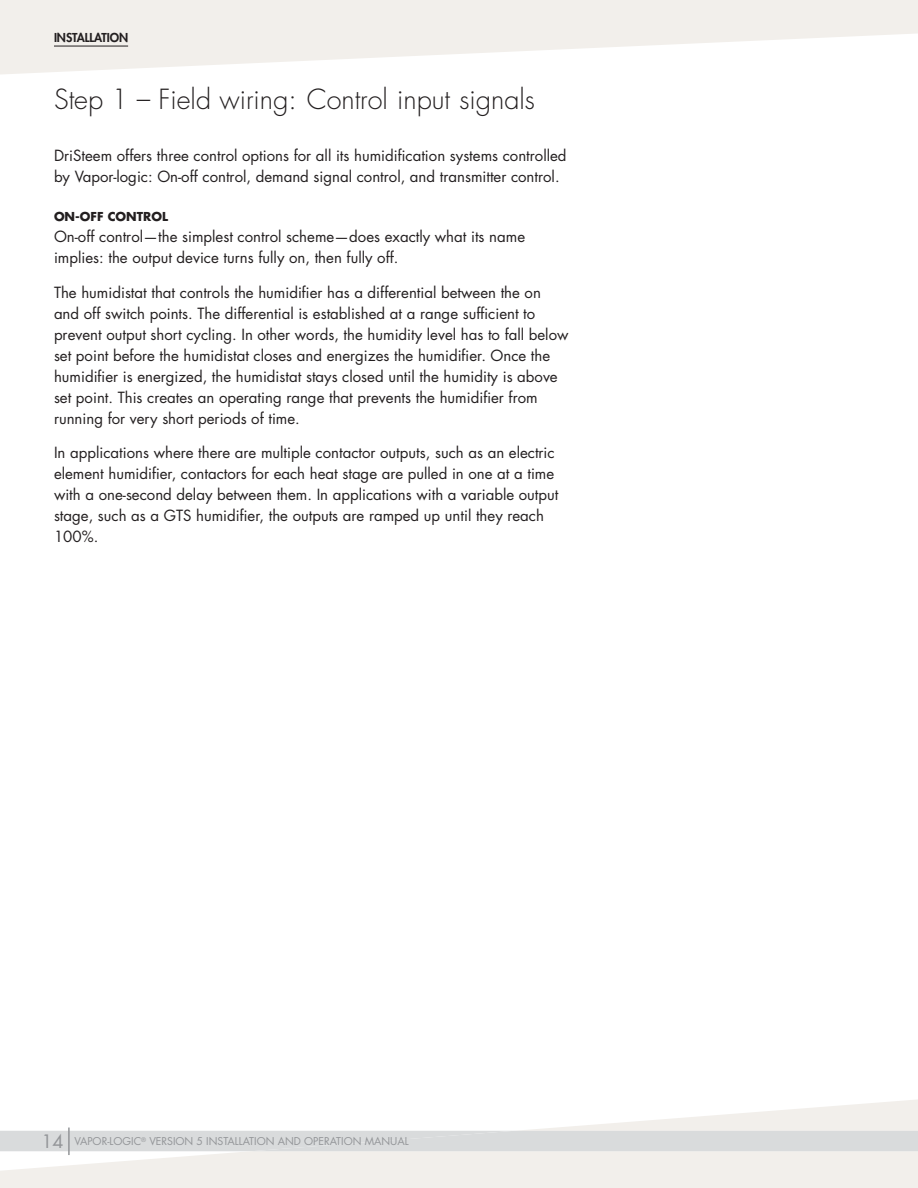
<style>
.page{position:relative;width:918px;height:1188px;background:#fff}
.page>*{position:absolute;margin:0;border:0;box-sizing:border-box;transform-origin:0 0}
.t1{font:300 27px "Futura Std";color:#231f20}
.t2{font:15px/21px "Futura Std";color:#231f20}
.t3{font:700 12px "Futura Std";color:#231f20}
.t4{font:800 12px "Futura Std";letter-spacing:-.005em;color:#231f20}
.t5{font:10.5px "Futura Std";color:#939598}
.s1{font-size:18px}
</style>
<div class="page">
<svg style="left:0;top:0;width:918px;height:74px;fill:#f2efeb"></svg>
<svg style="left:0;top:1099px;width:918px;height:89px;fill:#f2efeb"></svg>
<div style="left:0;top:1131px;width:918px;height:20px;background:#d9dbdc"></div>
<hr style="left:68px;top:1128px;width:2px;height:27px;background:#939598">
<hr style="left:54px;top:46px;width:74px;height:1px;background:#231f20">
<p class="t4" style="left:54px;top:32px;width:76px">INSTALLATION</p>
<h1 class="t1" style="left:54px;top:86px;width:483px">Step 1 – Field wiring: Control input signals</h1>
<p class="t2" style="left:54px;top:146px;width:514px">DriSteem offers three control options for all its humidification systems controlled by Vapor-logic: On-off control, demand signal control, and transmitter control.</p>
<p class="t3" style="left:54px;top:210px;width:115px">ON-OFF CONTROL</p>
<p class="t2" style="left:54px;top:227px;width:473px">On-off control—the simplest control scheme—does exactly what its name implies: the output device turns fully on, then fully off.</p>
<p class="t2" style="left:54px;top:283px;width:516px">The humidistat that controls the humidifier has a differential between the on and off switch points. The differential is established at a range sufficient to prevent output short cycling. In other words, the humidity level has to fall below set point before the humidistat closes and energizes the humidifier. Once the humidifier is energized, the humidistat stays closed until the humidity is above set point. This creates an operating range that prevents the humidifier from running for very short periods of time.</p>
<p class="t2" style="left:54px;top:443px;width:506px">In applications where there are multiple contactor outputs, such as an electric element humidifier, contactors for each heat stage are pulled in one at a time with a one-second delay between them. In applications with a variable output stage, such as a GTS humidifier, the outputs are ramped up until they reach 100%.</p>
<p class="t5" style="left:42px;top:1136px;width:369px"><span class="s1">14</span> VAPOR-LOGIC<sup>®</sup> VERSION 5 INSTALLATION AND OPERATION MANUAL</p>
</div>
